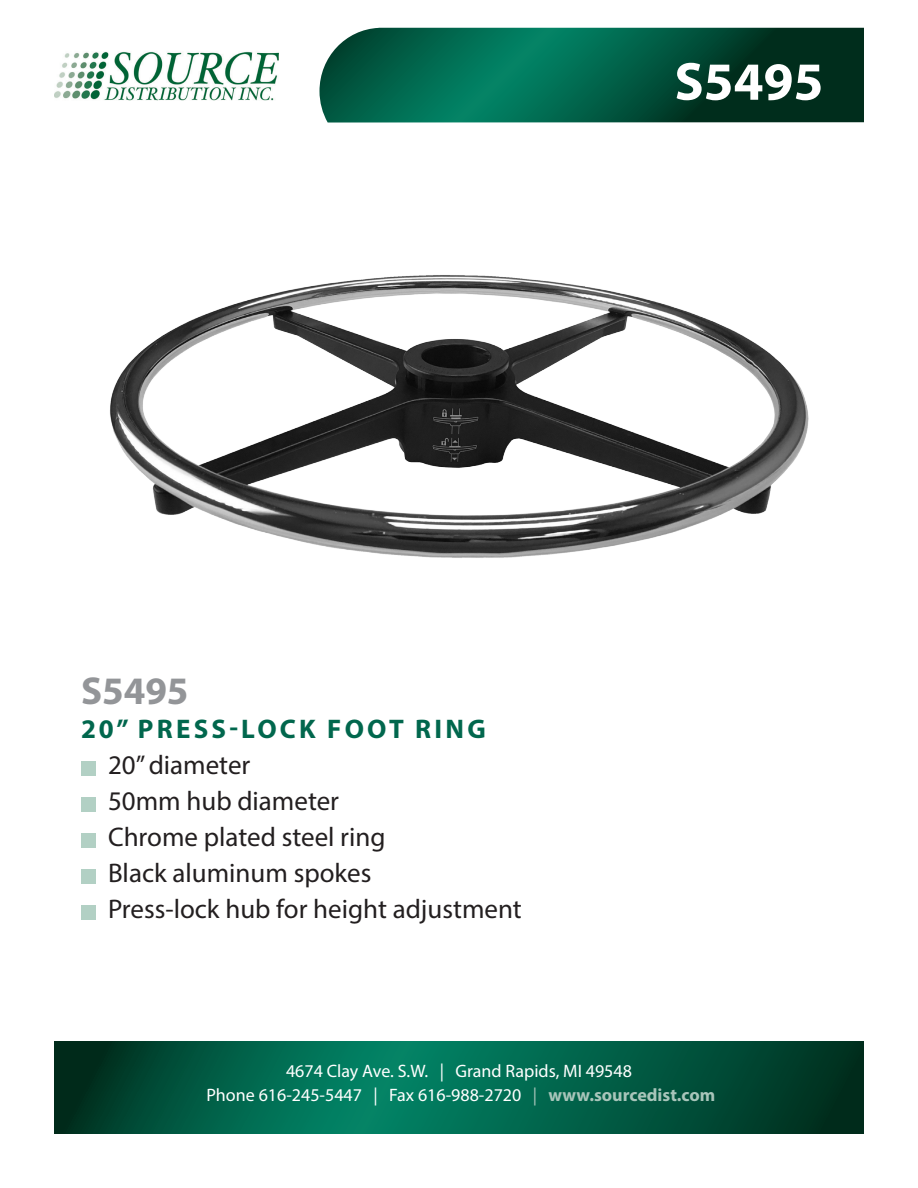
<style>
.page{position:relative;width:918px;height:1188px;background:#fff}
.page>*{position:absolute;margin:0;border:0;box-sizing:border-box;transform-origin:0 0}
.t1{font:700 54px "Myriad Pro";color:#fff}
.t2{font:700 39px "Myriad Pro";color:#939598}
.t3{font:27px "Myriad Pro";color:#231f20}
.t4{font:700 27px "Myriad Pro";letter-spacing:.12em;color:#01674d}
.t5{font:18px "Myriad Pro";color:#fff}
.s1{color:#a8c5ba}
.s2{font-weight:700;color:#a8c5ba}
</style>
<div class="page">
<svg style="left:54px;top:1041px;width:810px;height:93px;background:#005a42"></svg>
<svg style="left:320px;top:28px;width:544px;height:95px;background:#075943"></svg>
<img style="left:54px;top:51px;width:225px;height:50px">
<img style="left:110px;top:275px;width:699px;height:283px">
<div style="left:81px;top:761px;width:14px;height:15px;background:#b2d0c4"></div>
<div style="left:81px;top:797px;width:14px;height:15px;background:#b2d0c4"></div>
<div style="left:81px;top:833px;width:14px;height:15px;background:#b2d0c4"></div>
<div style="left:81px;top:869px;width:14px;height:15px;background:#b2d0c4"></div>
<div style="left:81px;top:905px;width:14px;height:15px;background:#b2d0c4"></div>
<p class="t1" style="left:674px;top:46px;width:151px">S5495</p>
<p class="t2" style="left:81px;top:665px;width:109px">S5495</p>
<p class="t4" style="left:81px;top:711px;width:406px">20” PRESS-LOCK FOOT RING</p>
<p class="t3" style="left:108px;top:748px;width:144px">20” diameter</p>
<p class="t3" style="left:108px;top:784px;width:233px">50mm hub diameter</p>
<p class="t3" style="left:108px;top:820px;width:279px">Chrome plated steel ring</p>
<p class="t3" style="left:108px;top:856px;width:265px">Black aluminum spokes</p>
<p class="t3" style="left:108px;top:892px;width:415px">Press-lock hub for height adjustment</p>
<p class="t5" style="left:286px;top:1060px;width:347px">4674 Clay Ave. S.W. | Grand Rapids, MI 49548</p>
<p class="t5" style="left:206px;top:1084px;width:510px">Phone 616-245-5447 | Fax 616-988-2720 <span class="s1">|</span> <span class="s2">www.sourcedist.com</span></p>
</div>
